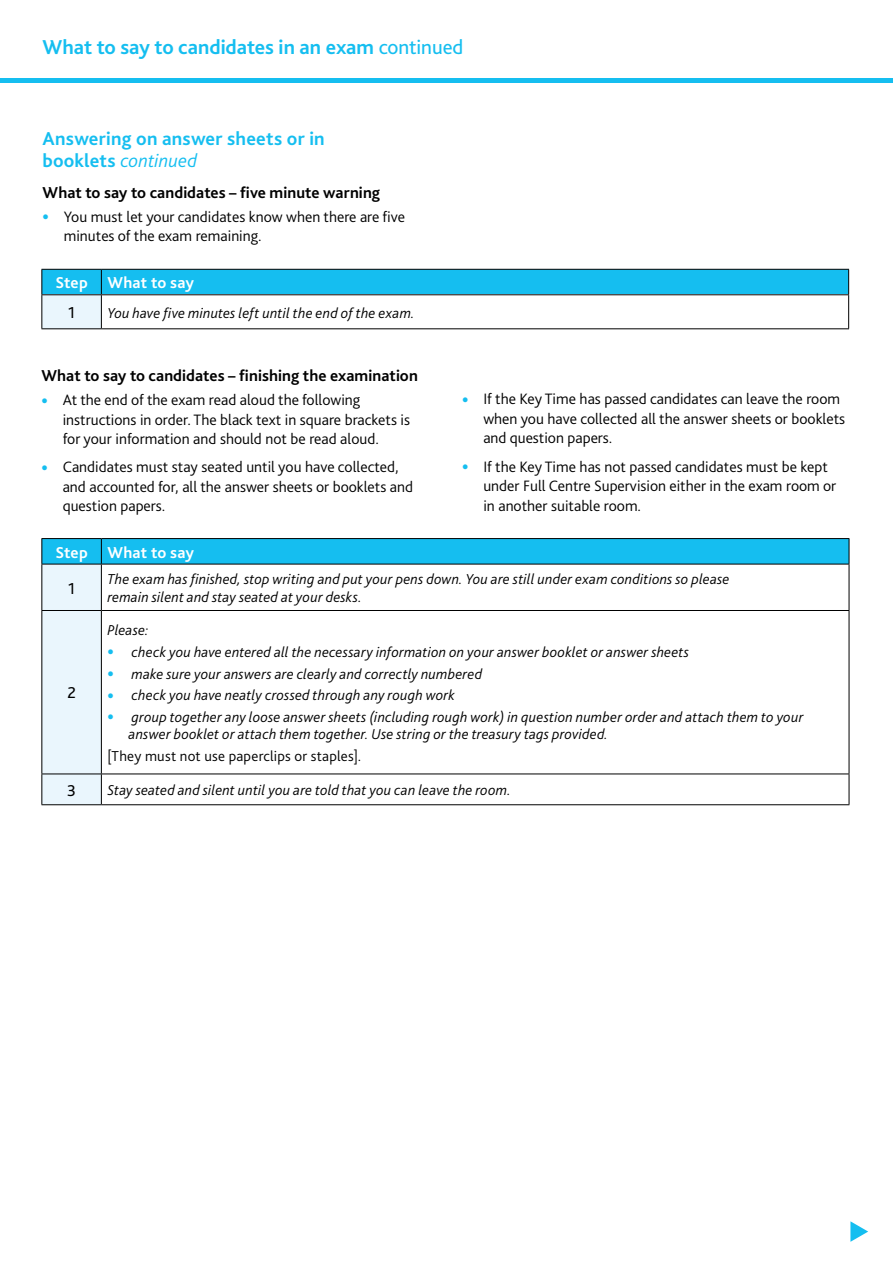
<style>
.page{position:relative;width:893px;height:1263px;background:#fff}
.page>*{position:absolute;margin:0;border:0;box-sizing:border-box;transform-origin:0 0}
.t1{font:700 21px "Bliss Pro";color:#15bef0}
.t2{font:700 19.5px/22.5px "Bliss Pro";letter-spacing:.01em;color:#15bef0}
.t3{font:700 16.5px "Bliss Pro";letter-spacing:.005em;color:#000}
.t4{font:700 16.5px "Bliss Pro";letter-spacing:.01em;color:#fff}
.t5{font:16.5px "Bliss Pro";color:#000}
.t6{font:300 15.75px/19.5px "Bliss Pro";color:#000}
.t7{font:italic 300 15px/17.2px "Bliss Pro";letter-spacing:.015em;color:#000}
.t8{font:300 15px "Bliss Pro";letter-spacing:.015em;color:#000}
.s1{font-weight:400}
.s2{font-weight:300;font-style:italic}
.s3{font-weight:700;font-size:19.5px;color:#15bef0}
.s4{font-weight:700;font-style:normal;font-size:19.5px;color:#15bef0}
</style>
<div class="page">
<hr style="left:0;top:78px;width:893px;height:4px;background:#15bef0">
<svg style="left:850px;top:1221px;width:18px;height:21px"></svg>
<div style="left:42px;top:295px;width:59px;height:34px;background:#eaf6fd"></div>
<div style="left:41px;top:270px;width:808px;height:24px;background:#15bef0"></div>
<hr style="left:41px;top:294px;width:60px;height:1px;background:#000">
<hr style="left:41px;top:295px;width:1px;height:33px;background:#000">
<hr style="left:101px;top:294px;width:748px;height:1px;background:#000">
<hr style="left:101px;top:295px;width:1px;height:33px;background:#000">
<hr style="left:848px;top:295px;width:1px;height:33px;background:#000">
<hr style="left:41px;top:328px;width:60px;height:1px;background:#000">
<hr style="left:101px;top:328px;width:748px;height:1px;background:#000">
<hr style="left:41px;top:269px;width:60px;height:1px;background:#000">
<hr style="left:101px;top:269px;width:748px;height:1px;background:#000">
<svg style="left:41px;top:539px;width:809px;height:266px"></svg>
<hr style="left:41px;top:564px;width:60px;height:1px;background:#000">
<hr style="left:41px;top:564px;width:1px;height:46px;background:#000">
<hr style="left:101px;top:564px;width:748px;height:1px;background:#000">
<hr style="left:101px;top:564px;width:1px;height:46px;background:#000">
<hr style="left:849px;top:564px;width:1px;height:46px;background:#000">
<hr style="left:41px;top:610px;width:60px;height:1px;background:#000">
<hr style="left:41px;top:611px;width:1px;height:162px;background:#000">
<hr style="left:101px;top:610px;width:748px;height:1px;background:#000">
<hr style="left:101px;top:611px;width:1px;height:162px;background:#000">
<hr style="left:849px;top:611px;width:1px;height:162px;background:#000">
<hr style="left:41px;top:773px;width:60px;height:1px;background:#000">
<hr style="left:41px;top:774px;width:1px;height:30px;background:#000">
<hr style="left:101px;top:773px;width:748px;height:1px;background:#000">
<hr style="left:101px;top:774px;width:1px;height:30px;background:#000">
<hr style="left:849px;top:774px;width:1px;height:30px;background:#000">
<hr style="left:41px;top:804px;width:60px;height:1px;background:#000">
<hr style="left:101px;top:804px;width:748px;height:1px;background:#000">
<hr style="left:41px;top:538px;width:60px;height:1px;background:#000">
<hr style="left:101px;top:538px;width:748px;height:1px;background:#000">
<h1 class="t1" style="left:43px;top:34px;width:422px">What to say to candidates in an exam <span class="s1">continued</span></h1>
<h2 class="t2" style="left:43px;top:127px;width:284px">Answering on answer sheets or in booklets <span class="s2">continued</span></h2>
<p class="t3" style="left:43px;top:182px;width:339px">What to say to candidates – five minute warning</p>
<p class="t6" style="left:64px;top:207px;width:343px;text-indent:-21px"><span class="s3">•</span> You must let your candidates know when there are five minutes of the exam remaining.</p>
<p class="t4" style="left:55px;top:273px;width:140px">Step What to say</p>
<p class="t5" style="left:68px;top:302px;width:8px">1</p>
<p class="t7" style="left:107px;top:304px;width:309px">You have five minutes left until the end of the exam.</p>
<p class="t3" style="left:41px;top:366px;width:378px">What to say to candidates – finishing the examination</p>
<p class="t6" style="left:63px;top:390px;width:349px;text-indent:-21px"><span class="s3">•</span> At the end of the exam read aloud the following instructions in order. The black text in square brackets is for your information and should not be read aloud.</p>
<p class="t6" style="left:63px;top:457px;width:352px;text-indent:-21px"><span class="s3">•</span> Candidates must stay seated until you have collected, and accounted for, all the answer sheets or booklets and question papers.</p>
<p class="t6" style="left:483px;top:389px;width:363px;text-indent:-21px"><span class="s3">•</span> If the Key Time has passed candidates can leave the room when you have collected all the answer sheets or booklets and question papers.</p>
<p class="t6" style="left:483px;top:456px;width:354px;text-indent:-21px"><span class="s3">•</span> If the Key Time has not passed candidates must be kept under Full Centre Supervision either in the exam room or in another suitable room.</p>
<p class="t4" style="left:55px;top:542px;width:140px">Step What to say</p>
<p class="t5" style="left:68px;top:578px;width:8px">1</p>
<p class="t7" style="left:107px;top:571px;width:623px">The exam has finished, stop writing and put your pens down. You are still under exam conditions so please remain silent and stay seated at your desks.</p>
<p class="t5" style="left:67px;top:683px;width:10px">2</p>
<p class="t7" style="left:107px;top:622px;width:43px">Please:</p>
<p class="t7" style="left:107px;top:643px;width:583px"><span class="s4">•</span> check you have entered all the necessary information on your answer booklet or answer sheets</p>
<p class="t7" style="left:107px;top:665px;width:376px"><span class="s4">•</span> make sure your answers are clearly and correctly numbered</p>
<p class="t7" style="left:107px;top:686px;width:349px"><span class="s4">•</span> check you have neatly crossed through any rough work</p>
<p class="t7" style="left:129px;top:708px;width:676px;text-indent:-21px"><span class="s4">•</span> group together any loose answer sheets (including rough work) in question number order and attach them to your answer booklet or attach them together. Use string or the treasury tags provided.</p>
<p class="t8" style="left:107px;top:746px;width:255px">[They must not use paperclips or staples].</p>
<p class="t5" style="left:67px;top:780px;width:10px">3</p>
<p class="t7" style="left:107px;top:781px;width:405px">Stay seated and silent until you are told that you can leave the room.</p>
</div>
